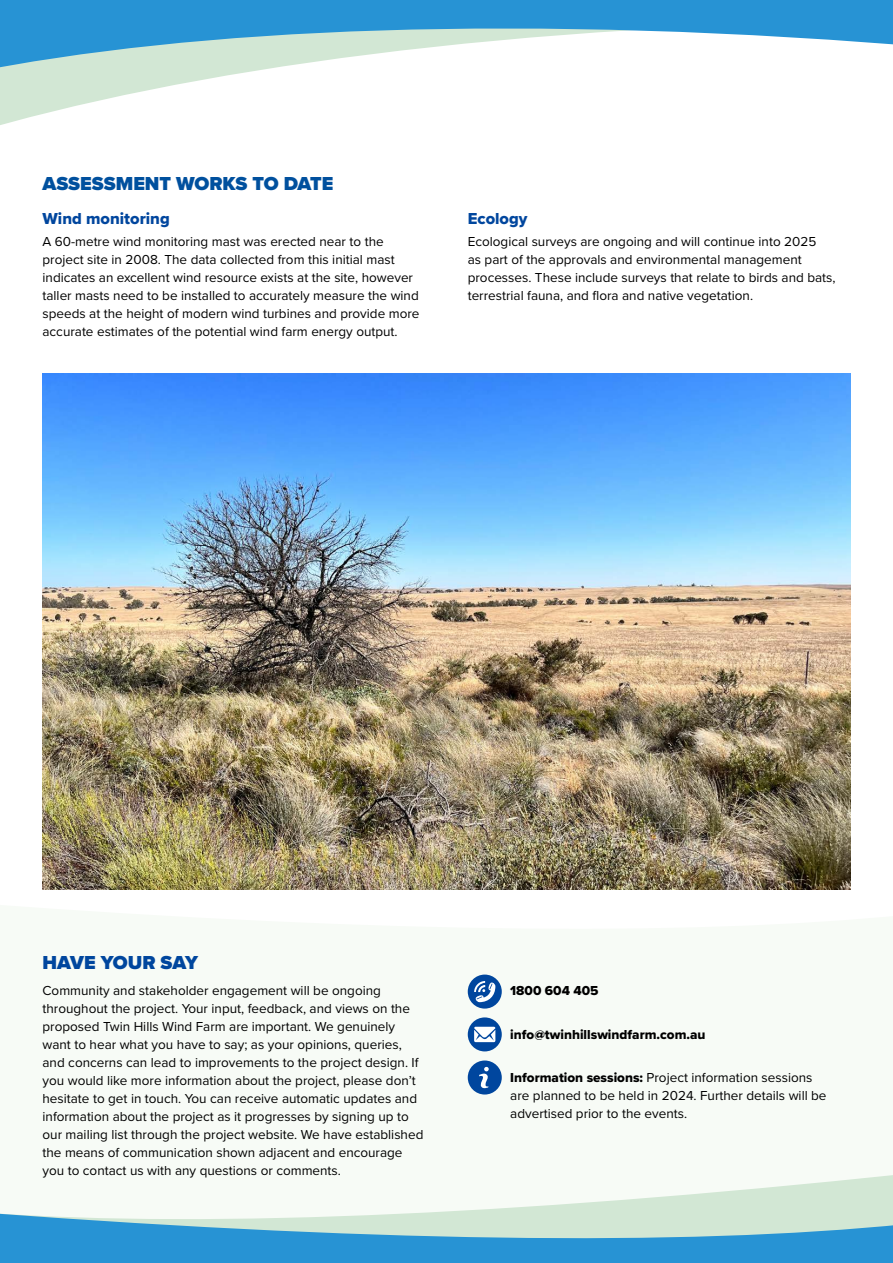
<style>
.page{position:relative;width:893px;height:1263px;background:#fff}
.page>*{position:absolute;margin:0;border:0;box-sizing:border-box;transform-origin:0 0}
.t1{font:900 19.5px "Proxima Nova";color:#00509e}
.t2{font:900 19.5px "Proxima Nova";color:#00469e}
.t3{font:16.5px "Proxima Nova Extrabld";color:#00469e}
.t4{font:13.5px/18px "Proxima Nova";color:#000}
.t5{font:13.5px "Proxima Nova Extrabld";color:#000}
.s1{font-family:"Proxima Nova Extrabld"}
</style>
<div class="page">
<svg style="left:0;top:73px;width:241px;height:52px"></svg>
<svg style="left:0;top:0;width:893px;height:73px;fill:#2793d4"></svg>
<svg style="left:473px;top:1175px;width:420px;height:35px;fill:#f7fbf6"></svg>
<svg style="left:0;top:1210px;width:893px;height:53px;fill:#2793d4"></svg>
<div style="left:468px;top:974px;width:34px;height:34px;background:#00469e;border-radius:50%"></div>
<svg style="left:474px;top:981px;width:21px;height:21px"></svg>
<svg style="left:468px;top:1017px;width:34px;height:34px"></svg>
<svg style="left:474px;top:1027px;width:21px;height:15px"></svg>
<div style="left:468px;top:1060px;width:34px;height:34px;background:#00469e;border-radius:50%"></div>
<svg style="left:479px;top:1067px;width:10px;height:21px"></svg>
<img style="left:43px;top:373px;width:807px;height:517px">
<h1 class="t1" style="left:43px;top:176px;width:292px">ASSESSMENT WORKS TO DATE</h1>
<p class="t3" style="left:43px;top:211px;width:129px">Wind monitoring</p>
<p class="t4" style="left:43px;top:233px;width:378px">A 60-metre wind monitoring mast was erected near to the project site in 2008. The data collected from this initial mast indicates an excellent wind resource exists at the site, however taller masts need to be installed to accurately measure the wind speeds at the height of modern wind turbines and provide more accurate estimates of the potential wind farm energy output.</p>
<p class="t3" style="left:468px;top:211px;width:61px">Ecology</p>
<p class="t4" style="left:468px;top:233px;width:369px">Ecological surveys are ongoing and will continue into 2025<br>as part of the approvals and environmental management processes. These include surveys that relate to birds and bats, terrestrial fauna, and flora and native vegetation.</p>
<h1 class="t2" style="left:43px;top:954px;width:157px">HAVE YOUR SAY</h1>
<p class="t4" style="left:43px;top:982px;width:382px">Community and stakeholder engagement will be ongoing throughout the project. Your input, feedback, and views on the proposed Twin Hills Wind Farm are important. We genuinely want to hear what you have to say; as your opinions, queries, and concerns can lead to improvements to the project design. If you would like more information about the project, please don’t hesitate to get in touch. You can receive automatic updates and information about the project as it progresses by signing up to our mailing list through the project website. We have established the means of communication shown adjacent and encourage you to contact us with any questions or comments.</p>
<p class="t5" style="left:510px;top:985px;width:90px">1800 604 405</p>
<p class="t5" style="left:510px;top:1028px;width:197px">info@twinhillswindfarm.com.au</p>
<p class="t4" style="left:510px;top:1069px;width:318px"><span class="s1">Information sessions:</span> Project information sessions are planned to be held in 2024. Further details will be advertised prior to the events.</p>
</div>
